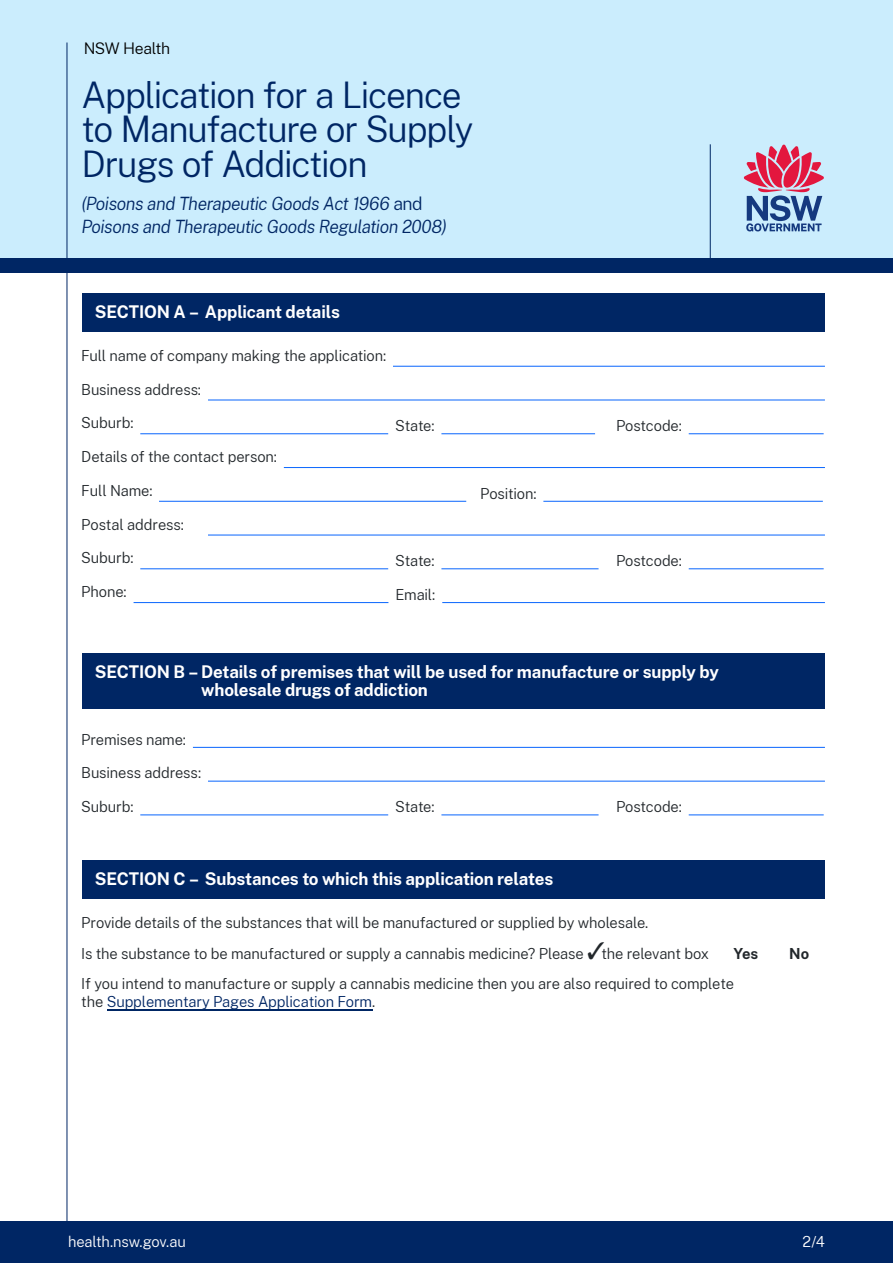
<style>
.page{position:relative;width:893px;height:1263px;background:#fff}
.page>*{position:absolute;margin:0;border:0;box-sizing:border-box;transform-origin:0 0}
.body{font:300 36px/34.5px "Public Sans";letter-spacing:-.035em;color:#002664}
.body-2{font:italic 300 18px/22.5px "Public Sans";letter-spacing:-.025em;color:#002664}
._3_0_Body{font:700 17.25px/18px "Public Sans";letter-spacing:-.01em;color:#fff}
.Main_page_header{font:300 15.75px "Public Sans";letter-spacing:-.03em;color:#000}
._3_0_Body-2{font:300 15px/30.8px "Public Sans";letter-spacing:-.01em;color:#22272b}
._3_0_Body-3{font:300 15px "Public Sans";letter-spacing:-.01em;color:#002664}
.t1{font:300 15px "Public Sans";letter-spacing:-.01em;color:#fff}
._3_0_Body-4{font:700 15px "Public Sans";color:#22272b}
.s1{font-style:normal}
.s2{font-weight:700}
.s3{color:#22272b}
</style>
<div class="page">
<div style="left:0;top:1221px;width:893px;height:42px;background:#002664"></div>
<hr style="left:393px;top:366px;width:432px;height:1px;background:#146cfd">
<hr style="left:208px;top:399px;width:617px;height:1px;background:#146cfd">
<hr style="left:140px;top:433px;width:248px;height:1px;background:#146cfd">
<hr style="left:441px;top:433px;width:154px;height:1px;background:#146cfd">
<hr style="left:689px;top:433px;width:135px;height:1px;background:#146cfd">
<hr style="left:284px;top:467px;width:541px;height:1px;background:#146cfd">
<hr style="left:159px;top:501px;width:307px;height:1px;background:#146cfd">
<hr style="left:543px;top:501px;width:280px;height:1px;background:#146cfd">
<hr style="left:208px;top:534px;width:617px;height:1px;background:#146cfd">
<hr style="left:140px;top:568px;width:248px;height:1px;background:#146cfd">
<hr style="left:441px;top:568px;width:158px;height:1px;background:#146cfd">
<hr style="left:689px;top:568px;width:135px;height:1px;background:#146cfd">
<hr style="left:134px;top:602px;width:254px;height:1px;background:#146cfd">
<hr style="left:442px;top:602px;width:383px;height:1px;background:#146cfd">
<hr style="left:193px;top:747px;width:632px;height:1px;background:#146cfd">
<hr style="left:208px;top:781px;width:617px;height:1px;background:#146cfd">
<hr style="left:140px;top:814px;width:248px;height:1px;background:#146cfd">
<hr style="left:441px;top:814px;width:158px;height:1px;background:#146cfd">
<hr style="left:689px;top:814px;width:135px;height:1px;background:#146cfd">
<div style="left:82px;top:293px;width:743px;height:38px;background:#002664"></div>
<div style="left:82px;top:860px;width:743px;height:39px;background:#002664"></div>
<div style="left:82px;top:653px;width:743px;height:56px;background:#002664"></div>
<div style="left:0;top:0;width:893px;height:268px;background:#cbedfd"></div>
<div style="left:0;top:258px;width:893px;height:15px;background:#002664"></div>
<hr style="left:710px;top:144px;width:1px;height:122px;background:#002664">
<svg style="left:744px;top:145px;width:80px;height:86px"></svg>
<hr style="left:67px;top:43px;width:1px;height:1220px;background:#002664">
<hr style="left:107px;top:1009px;width:265px;height:1px;background:#002664">
<p class="Main_page_header" style="left:84px;top:37px;width:88px">NSW Health</p>
<p class="body" style="left:81px;top:76px;width:393px">Application for a Licence to Manufacture or Supply<br>Drugs of Addiction</p>
<p class="body-2" style="left:81px;top:192px;width:367px">(Poisons and Therapeutic Goods Act 1966 <span class="s1">and<br></span>Poisons and Therapeutic Goods Regulation 2008)</p>
<p class="_3_0_Body" style="left:95px;top:301px;width:246px">SECTION A – Applicant details</p>
<p class="_3_0_Body-2" style="left:81px;top:339px;width:306px">Full name of company making the application:</p>
<p class="_3_0_Body-2" style="left:81px;top:373px;width:121px">Business address:</p>
<p class="_3_0_Body-2" style="left:81px;top:407px;width:54px">Suburb:</p>
<p class="_3_0_Body-2" style="left:81px;top:441px;width:197px">Details of the contact person:</p>
<p class="_3_0_Body-2" style="left:81px;top:474px;width:73px">Full Name:</p>
<p class="_3_0_Body-2" style="left:81px;top:508px;width:104px">Postal address:</p>
<p class="_3_0_Body-2" style="left:81px;top:542px;width:54px">Suburb:</p>
<p class="_3_0_Body-2" style="left:81px;top:576px;width:47px">Phone:</p>
<p class="_3_0_Body-2" style="left:395px;top:578px;width:41px">Email:</p>
<p class="_3_0_Body-2" style="left:395px;top:409px;width:41px">State:</p>
<p class="_3_0_Body-2" style="left:616px;top:409px;width:67px">Postcode:</p>
<p class="_3_0_Body-2" style="left:480px;top:477px;width:58px">Position:</p>
<p class="_3_0_Body-2" style="left:395px;top:544px;width:41px">State:</p>
<p class="_3_0_Body-2" style="left:616px;top:544px;width:67px">Postcode:</p>
<p class="_3_0_Body" style="left:201px;top:662px;width:519px;text-indent:-106px">SECTION B – Details of premises that will be used for manufacture or supply by wholesale drugs of addiction</p>
<p class="_3_0_Body-2" style="left:81px;top:723px;width:106px">Premises name:</p>
<p class="_3_0_Body-2" style="left:81px;top:757px;width:121px">Business address:</p>
<p class="_3_0_Body-2" style="left:81px;top:791px;width:54px">Suburb:</p>
<p class="_3_0_Body-2" style="left:395px;top:791px;width:41px">State:</p>
<p class="_3_0_Body-2" style="left:616px;top:791px;width:67px">Postcode:</p>
<p class="_3_0_Body" style="left:95px;top:869px;width:460px">SECTION C – Substances to which this application relates</p>
<p class="_3_0_Body-2" style="left:81px;top:906px;width:629px">Provide details of the substances that will be manufactured or supplied by wholesale.<br>Is the substance to be manufactured or supply a cannabis medicine? Please ✓the relevant box</p>
<p class="_3_0_Body-2" style="left:81px;top:937px;width:678px;text-indent:652px"><span class="s2">Yes<br></span>If you intend to manufacture or supply a cannabis medicine then you are also required to complete</p>
<p class="_3_0_Body-3" style="left:81px;top:991px;width:295px"><span class="s3">the</span> Supplementary Pages Application Form<span class="s3">.</span></p>
<p class="_3_0_Body-4" style="left:789px;top:942px;width:21px">No</p>
<p class="t1" style="left:68px;top:1231px;width:119px">health.nsw.gov.au</p>
<p class="t1" style="left:803px;top:1231px;width:24px">2/4</p>
</div>
